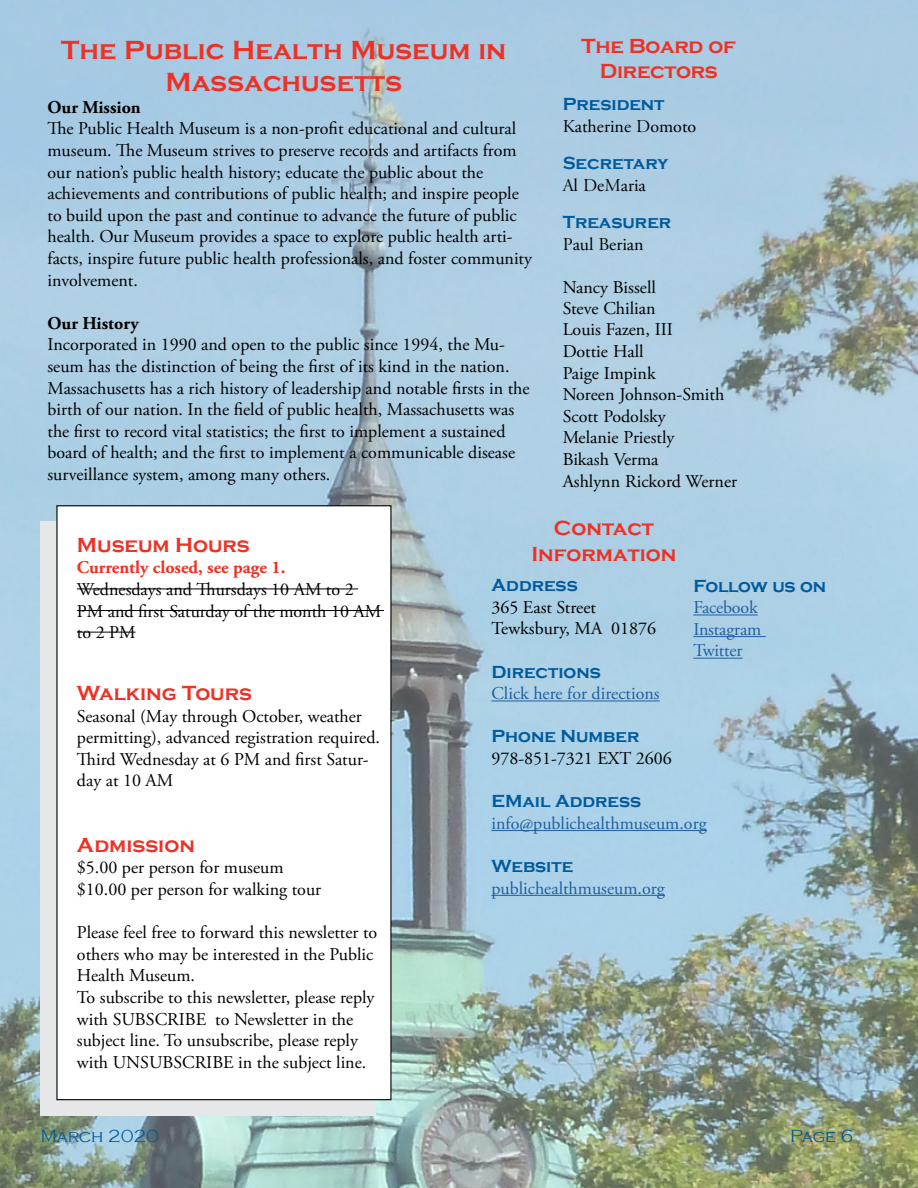
<style>
.page{position:relative;width:918px;height:1188px;background:#fff}
.page>*{position:absolute;margin:0;border:0;box-sizing:border-box;transform-origin:0 0}
.Kicker{font:700 27px/32.4px "Copperplate Gothic";letter-spacing:.005em;color:#ee3124;text-align:center}
.Kicker-2{font:700 21px/25.2px "Copperplate Gothic";color:#ee3124;text-align:center}
.Body{font:18px/21.6px "Adobe Garamond Pro";color:#000}
.Web_address{font:18px "Adobe Garamond Pro";color:#215e9e}
.Web_address-2{font:700 18px "Copperplate Gothic";color:#005a9c}
.Subhead{font:700 18px "Copperplate Gothic";color:#005a9c}
.t1{font:700 18px "Adobe Garamond Pro";color:#ee3124}
.t2{font:700 18px "Adobe Garamond Pro";color:#000}
.t3{font:300 18px "Copperplate Gothic";letter-spacing:-.01em;color:#005a9c}
</style>
<div class="page">
<img style="left:0;top:0;width:918px;height:1188px">
<div style="left:40px;top:522px;width:336px;height:594px;background:#e6e7e8"></div>
<div style="left:57px;top:506px;width:334px;height:594px;background:#fff"></div>
<hr style="left:77px;top:588px;width:281px;height:1px;background:#000">
<hr style="left:77px;top:610px;width:307px;height:1px;background:#000">
<hr style="left:77px;top:632px;width:59px;height:1px;background:#000">
<hr style="left:693px;top:615px;width:65px;height:1px;background:#215e9e">
<hr style="left:693px;top:636px;width:73px;height:1px;background:#215e9e">
<hr style="left:693px;top:658px;width:49px;height:1px;background:#215e9e">
<hr style="left:491px;top:701px;width:169px;height:1px;background:#215e9e">
<hr style="left:491px;top:830px;width:216px;height:1px;background:#215e9e">
<hr style="left:491px;top:895px;width:174px;height:1px;background:#215e9e">
<p class="Kicker" style="left:61px;top:34px;width:447px">The Public Health Museum in<br>Massachusetts</p>
<p class="t2" style="left:47px;top:97px;width:95px">Our Mission</p>
<p class="Body" style="left:47px;top:119px;width:486px">The Public Health Museum is a non-profit educational and cultural museum. The Museum strives to preserve records and artifacts from our nation’s public health history; educate the public about the achievements and contributions of public health; and inspire people to build upon the past and continue to advance the future of public health. Our Museum provides a space to explore public health arti&shy;facts, inspire future public health professionals, and foster community involvement.</p>
<p class="t2" style="left:47px;top:313px;width:93px">Our History</p>
<p class="Body" style="left:47px;top:335px;width:484px">Incorporated in 1990 and open to the public since 1994, the Mu&shy;seum has the distinction of being the first of its kind in the nation.<br>Massachusetts has a rich history of leadership and notable firsts in the birth of our nation. In the field of public health, Massachusetts was the first to record vital statistics; the first to implement a sustained board of health; and the first to implement a communicable disease surveillance system, among many others.</p>
<p class="Kicker-2" style="left:582px;top:34px;width:156px">The Board of<br>Directors</p>
<p class="Subhead" style="left:563px;top:94px;width:103px">President</p>
<p class="Body" style="left:563px;top:116px;width:135px">Katherine Domoto</p>
<p class="Subhead" style="left:563px;top:153px;width:107px">Secretary</p>
<p class="Body" style="left:563px;top:175px;width:85px">Al DeMaria</p>
<p class="Subhead" style="left:563px;top:212px;width:110px">Treasurer</p>
<p class="Body" style="left:563px;top:234px;width:83px">Paul Berian</p>
<p class="Body" style="left:563px;top:277px;width:95px">Nancy Bissell</p>
<p class="Body" style="left:563px;top:298px;width:94px">Steve Chilian</p>
<p class="Body" style="left:563px;top:320px;width:112px">Louis Fazen, III</p>
<p class="Body" style="left:563px;top:341px;width:82px">Dottie Hall</p>
<p class="Body" style="left:563px;top:363px;width:95px">Paige Impink</p>
<p class="Body" style="left:563px;top:384px;width:163px">Noreen Johnson-Smith</p>
<p class="Body" style="left:563px;top:406px;width:105px">Scott Podolsky</p>
<p class="Body" style="left:563px;top:428px;width:113px">Melanie Priestly</p>
<p class="Body" style="left:563px;top:449px;width:97px">Bikash Verma</p>
<p class="Body" style="left:563px;top:471px;width:176px">Ashlynn Rickord Werner</p>
<p class="Kicker-2" style="left:77px;top:532px;width:174px">Museum Hours</p>
<p class="t1" style="left:77px;top:557px;width:210px">Currently closed, see page 1.</p>
<p class="Body" style="left:77px;top:579px;width:306px">Wednesdays and Thursdays 10 AM to 2<br>PM and first Saturday of the month 10 AM to 2 PM</p>
<p class="Kicker-2" style="left:77px;top:681px;width:177px">Walking Tours</p>
<p class="Body" style="left:77px;top:706px;width:305px">Seasonal (May through October, weather permitting), advanced registration required.</p>
<p class="Body" style="left:77px;top:749px;width:293px">Third Wednesday at 6 PM and first Satur&shy;day at 10 AM</p>
<p class="Kicker-2" style="left:77px;top:832px;width:120px">Admission</p>
<p class="Body" style="left:77px;top:857px;width:208px">$5.00 per person for museum</p>
<p class="Body" style="left:77px;top:879px;width:246px">$10.00 per person for walking tour</p>
<p class="Body" style="left:77px;top:922px;width:302px">Please feel free to forward this newsletter to others who may be interested in the Public<br>Health Museum.</p>
<p class="Body" style="left:77px;top:987px;width:299px">To subscribe to this newsletter, please reply with SUBSCRIBE to Newsletter in the subject line. To unsubscribe, please reply with UNSUBSCRIBE in the subject line.</p>
<p class="Kicker-2" style="left:531px;top:516px;width:146px">Contact<br>Information</p>
<p class="Web_address-2" style="left:491px;top:575px;width:88px">Address</p>
<p class="Body" style="left:491px;top:597px;width:106px">365 East Street</p>
<p class="Body" style="left:491px;top:618px;width:166px">Tewksbury, MA 01876</p>
<p class="Web_address-2" style="left:491px;top:662px;width:111px">Directions</p>
<p class="Web_address" style="left:491px;top:683px;width:170px">Click here for directions</p>
<p class="Web_address-2" style="left:491px;top:726px;width:149px">Phone Number</p>
<p class="Body" style="left:491px;top:748px;width:182px">978-851-7321 EXT 2606</p>
<p class="Web_address-2" style="left:491px;top:791px;width:151px">EMail Address</p>
<p class="Web_address" style="left:491px;top:812px;width:217px">info@publichealthmuseum.org</p>
<p class="Web_address-2" style="left:491px;top:856px;width:84px">Website</p>
<p class="Web_address" style="left:491px;top:877px;width:175px">publichealthmuseum.org</p>
<p class="Web_address-2" style="left:693px;top:576px;width:134px">Follow us on</p>
<p class="Web_address" style="left:693px;top:597px;width:66px">Facebook</p>
<p class="Web_address" style="left:693px;top:618px;width:69px">Instagram</p>
<p class="Web_address" style="left:693px;top:640px;width:51px">Twitter</p>
<p class="t3" style="left:40px;top:1127px;width:120px">March 2020</p>
<p class="t3" style="left:790px;top:1127px;width:65px">Page 6</p>
</div>
